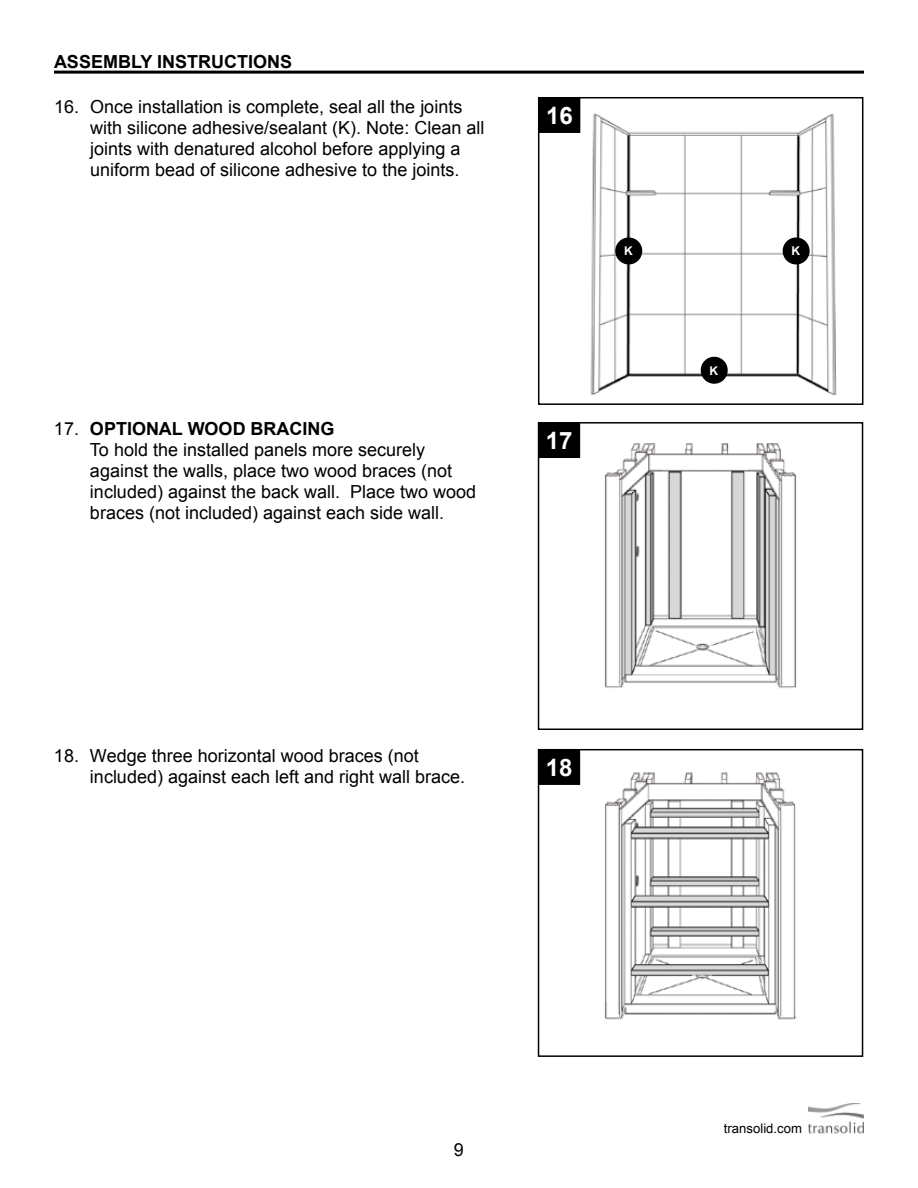
<style>
.page{position:relative;width:918px;height:1188px;background:#fff}
.page>*{position:absolute;margin:0;border:0;box-sizing:border-box;transform-origin:0 0}
.t1{font:700 24px "Arial";color:#fff}
.t2{font:18px/21px "Arial";color:#000}
.t3{font:700 18px "Arial";color:#000}
.t4{font:13.2px "Arial";color:#000}
.t5{font:700 12px "Arial";color:#fff}
.s1{font-weight:400}
</style>
<div class="page">
<img style="left:809px;top:1104px;width:55px;height:29px">
<hr style="left:54px;top:71px;width:810px;height:3px;background:#000">
<img style="left:580px;top:100px;width:257px;height:296px">
<div style="left:538px;top:97px;width:325px;height:308px;border:2px solid #000"></div>
<svg style="left:539px;top:98px;width:41px;height:35px"></svg>
<div style="left:615px;top:237px;width:27px;height:27px;background:#000;border-radius:50%"></div>
<div style="left:783px;top:237px;width:27px;height:27px;background:#000;border-radius:50%"></div>
<div style="left:701px;top:357px;width:27px;height:27px;background:#000;border-radius:50%"></div>
<img style="left:604px;top:443px;width:193px;height:246px">
<div style="left:538px;top:422px;width:325px;height:308px;border:2px solid #000"></div>
<svg style="left:538px;top:423px;width:42px;height:35px"></svg>
<img style="left:605px;top:772px;width:191px;height:248px">
<div style="left:538px;top:749px;width:325px;height:308px;border:2px solid #000"></div>
<svg style="left:538px;top:750px;width:42px;height:35px"></svg>
<p class="t3" style="left:54px;top:50px;width:240px">ASSEMBLY INSTRUCTIONS</p>
<p class="t2" style="left:90px;top:97px;width:396px;text-indent:-36px">16. Once installation is complete, seal all the joints with silicone adhesive/sealant (K). Note: Clean all joints with denatured alcohol before applying a uniform bead of silicone adhesive to the joints.</p>
<h1 class="t1" style="left:546px;top:100px;width:28px">16</h1>
<p class="t3" style="left:54px;top:417px;width:63px"><span class="s1">17.</span> OPTIONAL</p>
<p class="t3" style="left:188px;top:417px;width:32px">WOOD</p>
<p class="t3" style="left:251px;top:417px;width:26px">BRACING</p>
<p class="t2" style="left:90px;top:440px;width:388px">To hold the installed panels more securely against the walls, place two wood braces (not included) against the back wall. Place two wood braces (not included) against each side wall.</p>
<h1 class="t1" style="left:546px;top:425px;width:28px">17</h1>
<p class="t5" style="left:624px;top:243px;width:10px">K</p>
<p class="t5" style="left:792px;top:243px;width:10px">K</p>
<p class="t5" style="left:710px;top:363px;width:10px">K</p>
<p class="t2" style="left:90px;top:745px;width:377px;text-indent:-36px">18. Wedge three horizontal wood braces (not included) against each left and right wall brace.</p>
<h1 class="t1" style="left:546px;top:752px;width:28px">18</h1>
<p class="t2" style="left:454px;top:1139px;width:12px">9</p>
<p class="t4" style="left:724px;top:1120px;width:80px">transolid.com</p>
</div>
